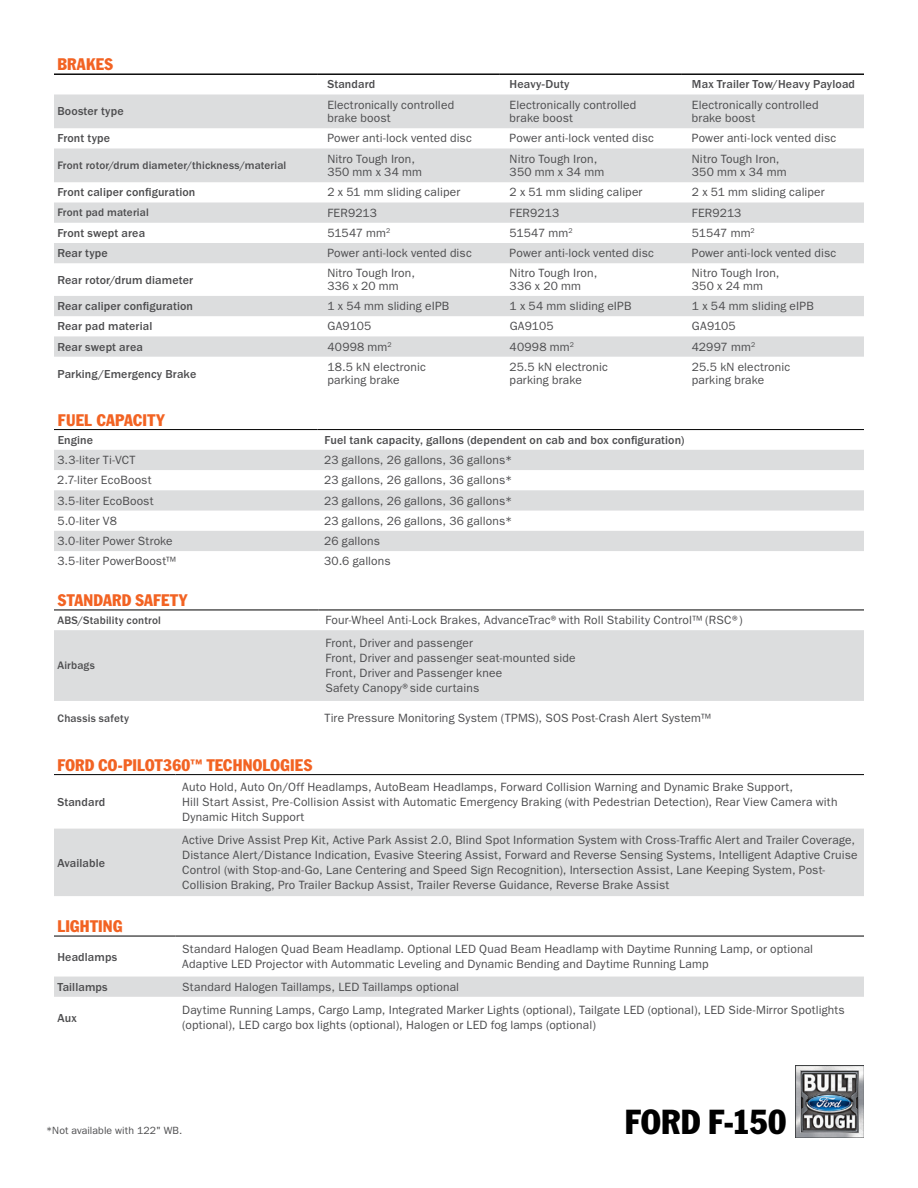
<style>
.page{position:relative;width:918px;height:1188px;background:#fff}
.page>*{position:absolute;margin:0;border:0;box-sizing:border-box;transform-origin:0 0}
.t1{font:condensed 34.05px "Franklin Gothic Std";letter-spacing:.005em;color:#000}
.t2{font:condensed 16.5px "Franklin Gothic Std";letter-spacing:.015em;color:#f26323}
.t3{font:12px/13.5px "ITC Franklin Gothic Std";letter-spacing:.015em;color:#4d4d4f}
.t4{font:500 12px "ITC Franklin Gothic Std";letter-spacing:.01em;color:#4d4d4f}
.t5{font:500 11.25px "ITC Franklin Gothic Std";letter-spacing:.015em;color:#4d4d4f}
.t6{font:10.5px "ITC Franklin Gothic Std";letter-spacing:.01em;color:#4d4d4f}
</style>
<div class="page">
<img style="left:795px;top:1065px;width:69px;height:73px">
<svg style="left:54px;top:94px;width:810px;height:263px;fill:#dcddde"></svg>
<hr style="left:54px;top:74px;width:263px;height:1px;background:#000">
<hr style="left:317px;top:74px;width:183px;height:1px;background:#000">
<hr style="left:500px;top:74px;width:182px;height:1px;background:#000">
<hr style="left:682px;top:74px;width:182px;height:1px;background:#000">
<svg style="left:54px;top:450px;width:810px;height:101px;fill:#dcddde"></svg>
<hr style="left:54px;top:429px;width:264px;height:1px;background:#000">
<hr style="left:318px;top:429px;width:546px;height:1px;background:#000">
<div style="left:54px;top:630px;width:810px;height:71px;background:#dcddde"></div>
<hr style="left:54px;top:610px;width:265px;height:1px;background:#000">
<hr style="left:319px;top:610px;width:545px;height:1px;background:#000">
<div style="left:54px;top:829px;width:810px;height:67px;background:#dcddde"></div>
<hr style="left:54px;top:774px;width:122px;height:1px;background:#000">
<hr style="left:176px;top:774px;width:688px;height:1px;background:#000">
<div style="left:54px;top:977px;width:810px;height:20px;background:#dcddde"></div>
<hr style="left:54px;top:936px;width:122px;height:1px;background:#000">
<hr style="left:176px;top:936px;width:688px;height:1px;background:#000">
<h2 class="t2" style="left:57px;top:54px;width:57px">BRAKES</h2>
<p class="t4" style="left:327px;top:78px;width:50px">Standard</p>
<p class="t4" style="left:510px;top:78px;width:61px">Heavy-Duty</p>
<p class="t4" style="left:692px;top:78px;width:165px">Max Trailer Tow/Heavy Payload</p>
<p class="t4" style="left:57px;top:105px;width:68px">Booster type</p>
<p class="t3" style="left:327px;top:98px;width:128px">Electronically controlled brake boost</p>
<p class="t3" style="left:510px;top:98px;width:128px">Electronically controlled brake boost</p>
<p class="t3" style="left:692px;top:98px;width:128px">Electronically controlled brake boost</p>
<p class="t4" style="left:57px;top:132px;width:54px">Front type</p>
<p class="t3" style="left:327px;top:132px;width:146px">Power anti-lock vented disc</p>
<p class="t3" style="left:510px;top:132px;width:146px">Power anti-lock vented disc</p>
<p class="t3" style="left:692px;top:132px;width:146px">Power anti-lock vented disc</p>
<p class="t5" style="left:57px;top:159px;width:230px">Front rotor/drum diameter/thickness/material</p>
<p class="t3" style="left:327px;top:152px;width:96px">Nitro Tough Iron,<br>350 mm x 34 mm</p>
<p class="t3" style="left:510px;top:152px;width:96px">Nitro Tough Iron,<br>350 mm x 34 mm</p>
<p class="t3" style="left:692px;top:152px;width:96px">Nitro Tough Iron,<br>350 mm x 34 mm</p>
<p class="t4" style="left:57px;top:186px;width:140px">Front caliper configuration</p>
<p class="t3" style="left:327px;top:186px;width:134px">2 x 51 mm sliding caliper</p>
<p class="t3" style="left:510px;top:186px;width:134px">2 x 51 mm sliding caliper</p>
<p class="t3" style="left:692px;top:186px;width:134px">2 x 51 mm sliding caliper</p>
<p class="t5" style="left:57px;top:206px;width:93px">Front pad material</p>
<p class="t3" style="left:327px;top:206px;width:51px">FER9213</p>
<p class="t3" style="left:510px;top:206px;width:51px">FER9213</p>
<p class="t3" style="left:692px;top:206px;width:51px">FER9213</p>
<p class="t4" style="left:57px;top:226px;width:89px">Front swept area</p>
<p class="t3" style="left:327px;top:226px;width:64px">51547 mm<sup>2</sup></p>
<p class="t3" style="left:510px;top:226px;width:64px">51547 mm<sup>2</sup></p>
<p class="t3" style="left:692px;top:226px;width:64px">51547 mm<sup>2</sup></p>
<p class="t4" style="left:57px;top:247px;width:52px">Rear type</p>
<p class="t3" style="left:327px;top:247px;width:146px">Power anti-lock vented disc</p>
<p class="t3" style="left:510px;top:247px;width:146px">Power anti-lock vented disc</p>
<p class="t3" style="left:692px;top:247px;width:146px">Power anti-lock vented disc</p>
<p class="t4" style="left:57px;top:273px;width:137px">Rear rotor/drum diameter</p>
<p class="t3" style="left:327px;top:266px;width:89px">Nitro Tough Iron,<br>336 x 20 mm</p>
<p class="t3" style="left:510px;top:266px;width:89px">Nitro Tough Iron,<br>336 x 20 mm</p>
<p class="t3" style="left:692px;top:266px;width:89px">Nitro Tough Iron,<br>350 x 24 mm</p>
<p class="t4" style="left:57px;top:299px;width:137px">Rear caliper configuration</p>
<p class="t3" style="left:327px;top:299px;width:123px">1 x 54 mm sliding eIPB</p>
<p class="t3" style="left:510px;top:299px;width:123px">1 x 54 mm sliding eIPB</p>
<p class="t3" style="left:692px;top:299px;width:123px">1 x 54 mm sliding eIPB</p>
<p class="t4" style="left:57px;top:320px;width:96px">Rear pad material</p>
<p class="t3" style="left:327px;top:320px;width:45px">GA9105</p>
<p class="t3" style="left:510px;top:320px;width:45px">GA9105</p>
<p class="t3" style="left:692px;top:320px;width:45px">GA9105</p>
<p class="t4" style="left:57px;top:340px;width:87px">Rear swept area</p>
<p class="t3" style="left:327px;top:340px;width:66px">40998 mm<sup>2</sup></p>
<p class="t3" style="left:510px;top:340px;width:66px">40998 mm<sup>2</sup></p>
<p class="t3" style="left:692px;top:340px;width:65px">42997 mm<sup>2</sup></p>
<p class="t4" style="left:57px;top:367px;width:140px">Parking/Emergency Brake</p>
<p class="t3" style="left:327px;top:360px;width:100px">18.5 kN electronic parking brake</p>
<p class="t3" style="left:510px;top:360px;width:100px">25.5 kN electronic parking brake</p>
<p class="t3" style="left:692px;top:360px;width:100px">25.5 kN electronic parking brake</p>
<h2 class="t2" style="left:58px;top:410px;width:108px">FUEL CAPACITY</h2>
<p class="t4" style="left:58px;top:433px;width:37px">Engine</p>
<p class="t4" style="left:325px;top:433px;width:361px">Fuel tank capacity, gallons (dependent on cab and box configuration)</p>
<p class="t3" style="left:57px;top:453px;width:80px">3.3-liter Ti-VCT</p>
<p class="t3" style="left:324px;top:453px;width:190px">23 gallons, 26 gallons, 36 gallons*</p>
<p class="t3" style="left:57px;top:474px;width:96px">2.7-liter EcoBoost</p>
<p class="t3" style="left:324px;top:474px;width:190px">23 gallons, 26 gallons, 36 gallons*</p>
<p class="t3" style="left:57px;top:494px;width:98px">3.5-liter EcoBoost</p>
<p class="t3" style="left:324px;top:494px;width:190px">23 gallons, 26 gallons, 36 gallons*</p>
<p class="t3" style="left:58px;top:514px;width:61px">5.0-liter V8</p>
<p class="t3" style="left:324px;top:514px;width:190px">23 gallons, 26 gallons, 36 gallons*</p>
<p class="t3" style="left:57px;top:534px;width:117px">3.0-liter Power Stroke</p>
<p class="t3" style="left:324px;top:534px;width:57px">26 gallons</p>
<p class="t3" style="left:57px;top:555px;width:120px">3.5-liter PowerBoost™</p>
<p class="t3" style="left:324px;top:555px;width:68px">30.6 gallons</p>
<h2 class="t2" style="left:58px;top:590px;width:131px">STANDARD SAFETY</h2>
<p class="t5" style="left:57px;top:614px;width:105px">ABS/Stability control</p>
<p class="t3" style="left:326px;top:613px;width:419px">Four-Wheel Anti-Lock Brakes, AdvanceTrac®with Roll Stability Control™ (RSC®)</p>
<p class="t5" style="left:57px;top:659px;width:39px">Airbags</p>
<p class="t3" style="left:325px;top:636px;width:252px;line-height:15px">Front, Driver and passenger<br>Front, Driver and passenger seat-mounted side Front, Driver and Passenger knee<br>Safety Canopy®side curtains</p>
<p class="t5" style="left:58px;top:712px;width:73px">Chassis safety</p>
<p class="t3" style="left:324px;top:711px;width:388px">Tire Pressure Monitoring System (TPMS), SOS Post-Crash Alert System™</p>
<h2 class="t2" style="left:57px;top:755px;width:256px">FORD CO-PILOT360<sup>™</sup> TECHNOLOGIES</h2>
<p class="t4" style="left:57px;top:796px;width:50px">Standard</p>
<p class="t3" style="left:182px;top:779px;width:657px;line-height:15px">Auto Hold, Auto On/Off Headlamps, AutoBeam Headlamps, Forward Collision Warning and Dynamic Brake Support,<br>Hill Start Assist, Pre-Collision Assist with Automatic Emergency Braking (with Pedestrian Detection), Rear View Camera with<br>Dynamic Hitch Support</p>
<p class="t4" style="left:57px;top:856px;width:49px">Available</p>
<p class="t3" style="left:182px;top:832px;width:677px;line-height:15px">Active Drive Assist Prep Kit, Active Park Assist 2.0, Blind Spot Information System with Cross-Traffic Alert and Trailer Coverage, Distance Alert/Distance Indication, Evasive Steering Assist, Forward and Reverse Sensing Systems, Intelligent Adaptive Cruise Control (with Stop-and-Go, Lane Centering and Speed Sign Recognition), Intersection Assist, Lane Keeping System, Post-Collision Braking, Pro Trailer Backup Assist, Trailer Reverse Guidance, Reverse Brake Assist</p>
<h2 class="t2" style="left:57px;top:916px;width:67px">LIGHTING</h2>
<p class="t4" style="left:57px;top:950px;width:61px">Headlamps</p>
<p class="t3" style="left:182px;top:941px;width:632px;line-height:15px">Standard Halogen Quad Beam Headlamp. Optional LED Quad Beam Headlamp with Daytime Running Lamp, or optional<br>Adaptive LED Projector with Autommatic Leveling and Dynamic Bending and Daytime Running Lamp</p>
<p class="t4" style="left:57px;top:981px;width:52px">Taillamps</p>
<p class="t3" style="left:182px;top:980px;width:278px">Standard Halogen Taillamps, LED Taillamps optional</p>
<p class="t4" style="left:57px;top:1011px;width:21px">Aux</p>
<p class="t3" style="left:182px;top:1002px;width:664px;line-height:15px">Daytime Running Lamps, Cargo Lamp, Integrated Marker Lights (optional), Tailgate LED (optional), LED Side-Mirror Spotlights (optional), LED cargo box lights (optional), Halogen or LED fog lamps (optional)</p>
<p class="t6" style="left:46px;top:1124px;width:138px">*Not available with 122" WB.</p>
<h1 class="t1" style="left:625px;top:1101px;width:163px">FORD F-150</h1>
</div>
